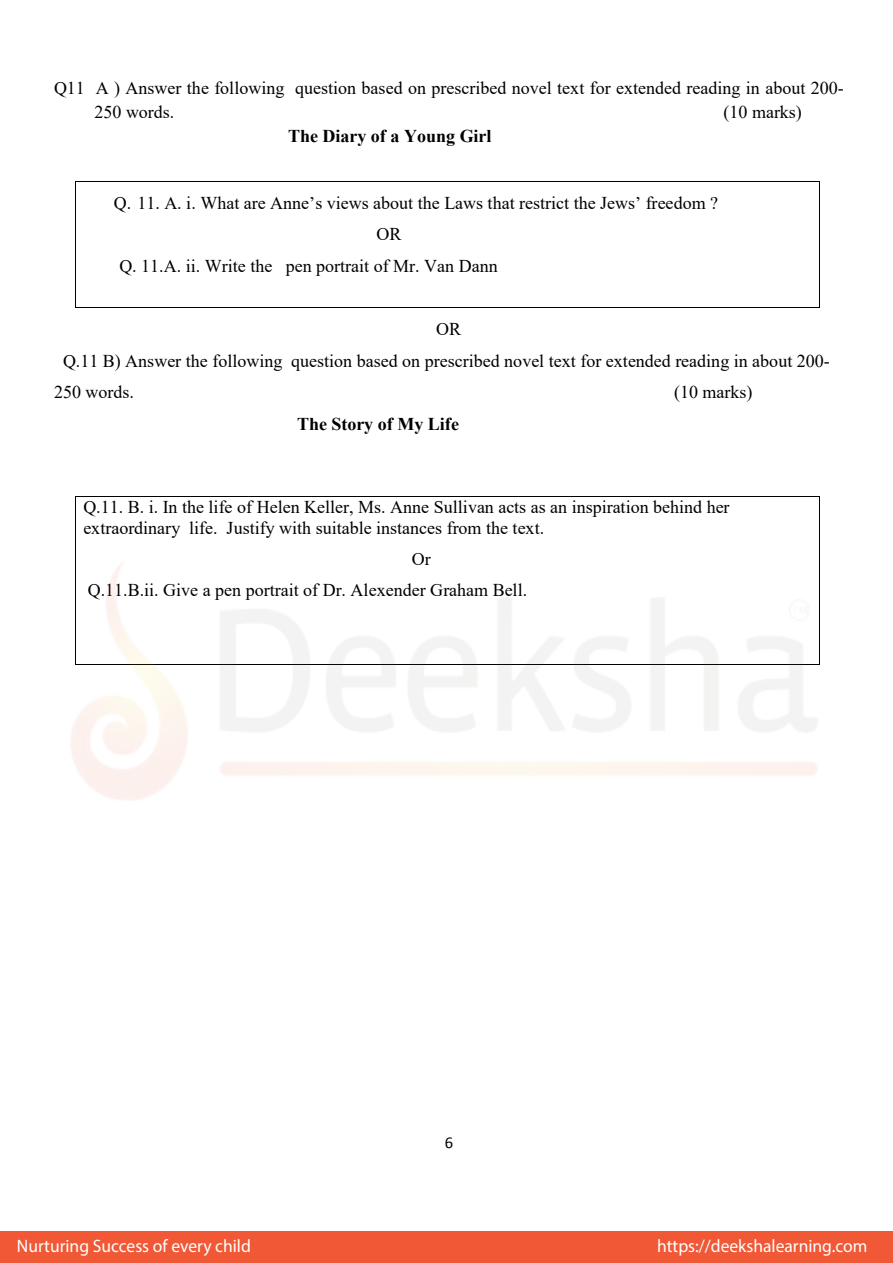
<style>
.page{position:relative;width:893px;height:1263px;background:#fff}
.page>*{position:absolute;margin:0;border:0;box-sizing:border-box;transform-origin:0 0}
.t1{font:18px/23.7px "Times New Roman";color:#000}
.t2{font:18px "Myriad Pro";color:#fff}
.t3{font:700 18px "Times New Roman";color:#000}
.t4{font:16.5px "Calibri";color:#000}
</style>
<div class="page">
<hr style="left:76px;top:181px;width:743px;height:1px;background:#000">
<hr style="left:75px;top:181px;width:1px;height:126px;background:#000">
<hr style="left:76px;top:307px;width:743px;height:1px;background:#000">
<hr style="left:819px;top:181px;width:1px;height:126px;background:#000">
<hr style="left:76px;top:496px;width:743px;height:1px;background:#000">
<hr style="left:75px;top:497px;width:1px;height:167px;background:#000">
<hr style="left:819px;top:497px;width:1px;height:167px;background:#000">
<img style="left:71px;top:563px;width:749px;height:237px">
<div style="left:0;top:1232px;width:893px;height:31px;background:#f05836"></div>
<p class="t1" style="left:94px;top:76px;width:751px;text-indent:-40px">Q11 A ) Answer the following question based on prescribed novel text for extended reading in about 200-<br>250 words.</p>
<p class="t1" style="left:724px;top:99px;width:80px">(10 marks)</p>
<p class="t3" style="left:288px;top:123px;width:205px">The Diary of a Young Girl</p>
<p class="t1" style="left:114px;top:190px;width:606px">Q. 11. A. i. What are Anne’s views about the Laws that restrict the Jews’ freedom ?</p>
<p class="t1" style="left:376px;top:222px;width:26px">OR</p>
<p class="t1" style="left:119px;top:253px;width:380px">Q. 11.A. ii. Write the pen portrait of Mr. Van Dann</p>
<p class="t1" style="left:436px;top:317px;width:26px">OR</p>
<p class="t1" style="left:63px;top:348px;width:768px">Q.11 B) Answer the following question based on prescribed novel text for extended reading in about 200-</p>
<p class="t1" style="left:54px;top:380px;width:81px">250 words.</p>
<p class="t1" style="left:674px;top:380px;width:80px">(10 marks)</p>
<p class="t3" style="left:297px;top:411px;width:164px">The Story of My Life</p>
<p class="t1" style="left:83px;top:496px;width:648px;line-height:20.9px">Q.11. B. i. In the life of Helen Keller, Ms. Anne Sullivan acts as an inspiration behind her extraordinary life. Justify with suitable instances from the text.</p>
<p class="t1" style="left:88px;top:543px;width:441px;line-height:30.8px;text-indent:324px">Or<br>Q.11.B.ii. Give a pen portrait of Dr. Alexender Graham Bell.</p>
<p class="t4" style="left:445px;top:1132px;width:10px">6</p>
<p class="t2" style="left:17px;top:1235px;width:235px">Nurturing Success of every child</p>
<p class="t2" style="left:657px;top:1235px;width:212px">https://deekshalearning.com</p>
</div>
